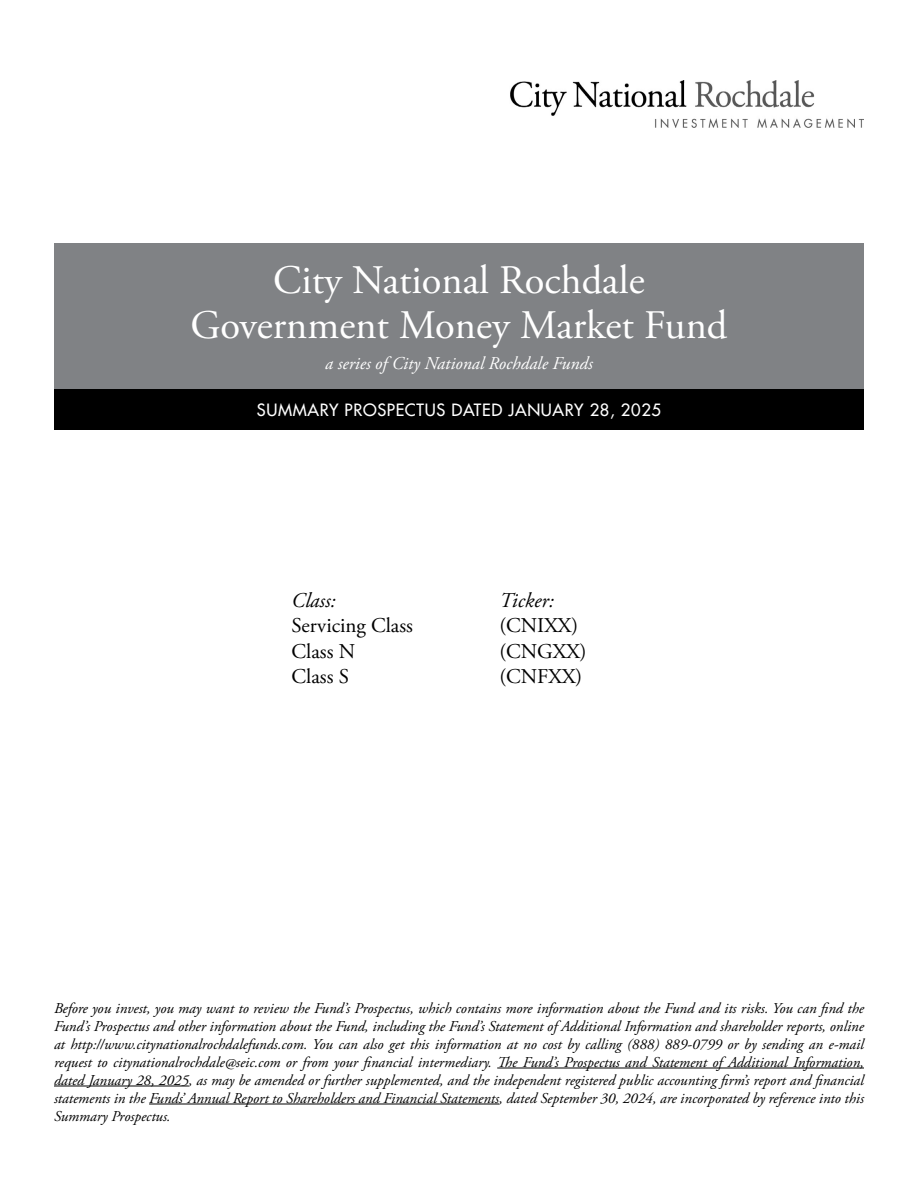
<style>
.page{position:relative;width:918px;height:1188px;background:#fff}
.page>*{position:absolute;margin:0;border:0;box-sizing:border-box;transform-origin:0 0}
.t1{font:40.5px/45px "Adobe Garamond Pro";color:#fff;text-align:center}
.t2{font:21px/25.2px "Adobe Garamond Pro";color:#000}
.t3{font:italic 21px "Adobe Garamond Pro";color:#000}
.t4{font:italic 18px "Adobe Garamond Pro";color:#fff}
.t5{font:500 16.5px "Futura Std";letter-spacing:.04em;color:#fff}
.t6{font:italic 15px/18px "Adobe Garamond Pro";color:#000;text-align:justify}
</style>
<div class="page">
<img style="left:510px;top:81px;width:354px;height:46px">
<div style="left:54px;top:243px;width:810px;height:146px;background:#808285"></div>
<div style="left:54px;top:389px;width:810px;height:41px;background:#000"></div>
<hr style="left:497px;top:1068px;width:367px;height:1px;background:#000">
<hr style="left:54px;top:1086px;width:135px;height:1px;background:#000">
<hr style="left:149px;top:1104px;width:350px;height:1px;background:#000">
<h1 class="t1" style="left:190px;top:259px;width:539px">City National Rochdale<br>Government Money Market Fund</h1>
<p class="t4" style="left:325px;top:353px;width:269px">a series of City National Rochdale Funds</p>
<p class="t5" style="left:257px;top:400px;width:406px">SUMMARY PROSPECTUS DATED JANUARY 28, 2025</p>
<h2 class="t3" style="left:292px;top:588px;width:46px">Class:</h2>
<h2 class="t2" style="left:292px;top:614px;width:123px">Servicing Class<br>Class N<br>Class S</h2>
<h2 class="t3" style="left:500px;top:588px;width:56px">Ticker:</h2>
<h2 class="t2" style="left:500px;top:614px;width:89px">(CNIXX) (CNGXX) (CNFXX)</h2>
<p class="t6" style="left:54px;top:999px;width:812px">Before you invest, you may want to review the Fund’s Prospectus, which contains more information about the Fund and its risks. You can find the Fund’s Prospectus and other information about the Fund, including the Fund’s Statement of Additional Information and shareholder reports, online at http://www.citynationalrochdalefunds.com. You can also get this information at no cost by calling (888) 889-0799 or by sending an e-mail request to citynationalrochdale@seic.com or from your financial intermediary. The Fund’s Prospectus and Statement of Additional Information, dated January 28, 2025, as may be amended or further supplemented, and the independent registered public accounting firm’s report and financial statements in the Funds’ Annual Report to Shareholders and Financial Statements, dated September 30, 2024, are incorporated by reference into this Summary Prospectus.</p>
</div>
